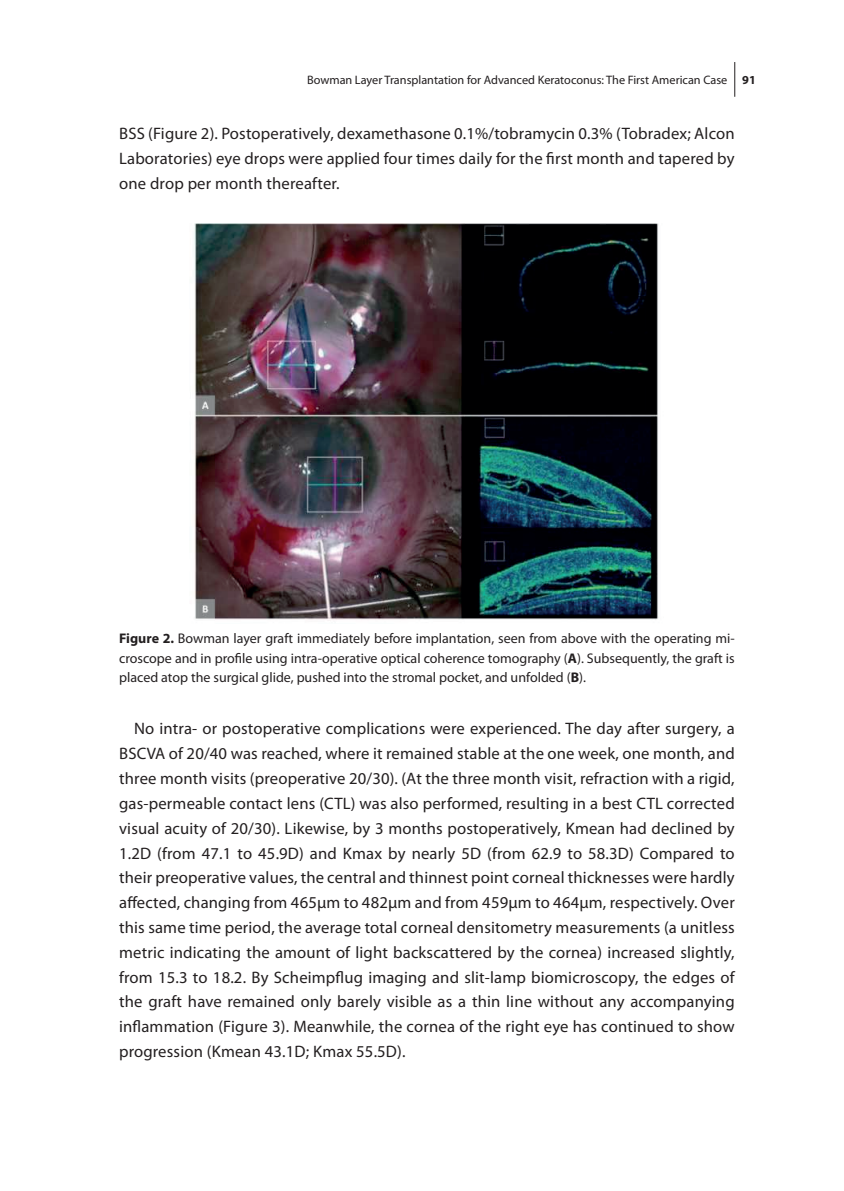
<style>
.page{position:relative;width:844px;height:1191px;background:#fff}
.page>*{position:absolute;margin:0;border:0;box-sizing:border-box;transform-origin:0 0}
.t1{font:16.62px/24.8px "Myriad Pro";letter-spacing:.01em;color:#231f20;text-align:justify}
.t2{font:14px/19.2px "Myriad Pro";color:#231f20;text-align:justify}
.t3{font:12.25px "Myriad Pro";color:#231f20}
.s1{font-weight:700}
</style>
<div class="page">
<hr style="left:734px;top:62px;width:1px;height:35px;background:#231f20">
<img style="left:194px;top:224px;width:465px;height:397px">
<p class="t3" style="left:307px;top:72px;width:450px">Bowman Layer Transplantation for Advanced Keratoconus: The First American Case <span class="s1">91</span></p>
<p class="t1" style="left:119px;top:121px;width:617px">BSS (Figure 2). Postoperatively, dexamethasone 0.1%/tobramycin 0.3% (Tobradex; Alcon Laboratories) eye drops were applied four times daily for the first month and tapered by one drop per month thereafter.</p>
<p class="t2" style="left:119px;top:628px;width:617px"><span class="s1">figure 2.</span> Bowman layer graft immediately before implantation, seen from above with the operating mi&shy;croscope and in profile using intra-operative optical coherence tomography (<span class="s1">a</span>). Subsequently, the graft is placed atop the surgical glide, pushed into the stromal pocket, and unfolded (<span class="s1">b</span>).</p>
<p class="t1" style="left:119px;top:716px;width:617px;text-indent:15px">No intra- or postoperative complications were experienced. The day after surgery, a BSCVA of 20/40 was reached, where it remained stable at the one week, one month, and three month visits (preoperative 20/30). (At the three month visit, refraction with a rigid, gas-permeable contact lens (CTL) was also performed, resulting in a best CTL corrected visual acuity of 20/30). Likewise, by 3 months postoperatively, Kmean had declined by 1.2D (from 47.1 to 45.9D) and Kmax by nearly 5D (from 62.9 to 58.3D) Compared to their preoperative values, the central and thinnest point corneal thicknesses were hardly affected, changing from 465μm to 482μm and from 459μm to 464μm, respectively. Over this same time period, the average total corneal densitometry measurements (a unitless metric indicating the amount of light backscattered by the cornea) increased slightly, from 15.3 to 18.2. By Scheimpflug imaging and slit-lamp biomicroscopy, the edges of the graft have remained only barely visible as a thin line without any accompanying inflammation (Figure 3). Meanwhile, the cornea of the right eye has continued to show progression (Kmean 43.1D; Kmax 55.5D).</p>
</div>
